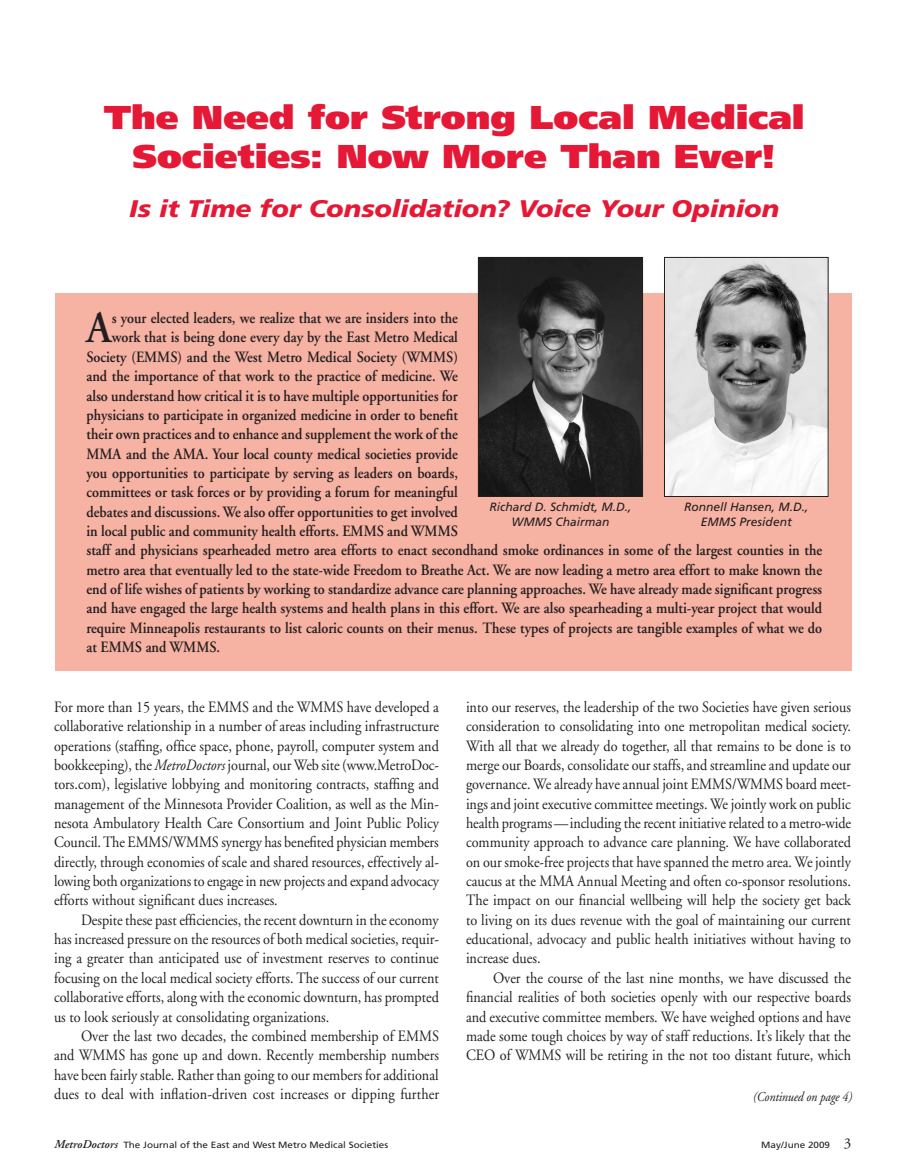
<style>
.page{position:relative;width:905px;height:1175px;background:#fff}
.page>*{position:absolute;margin:0;border:0;box-sizing:border-box;transform-origin:0 0}
.MetroDocs_Normal{font:600 45px "Adobe Garamond";color:#231f20;scale:.9 1}
.t1{font:900 33px "Frutiger";color:#e51836;scale:1.1 1}
.t2{font:italic 900 24px "Frutiger";letter-spacing:-.01em;color:#e51836;scale:1.1 1}
.MetroDocs_Normal-2{font:15.75px/19.4px "Adobe Garamond";color:#231f20;text-align:justify;scale:.9 1}
.MetroDocs_Normal-3{font:600 15.75px "Adobe Garamond";color:#231f20;scale:.9 1}
.t3{font:italic 13.5px "Adobe Garamond";letter-spacing:-.01em;color:#231f20;scale:.9 1}
.MetroDocs_Cutlines{font:italic 12px/14.4px "Frutiger";color:#231f20;text-align:center}
.t4{font:9px "Frutiger";color:#231f20;scale:1.1 1}
.s1{font-style:italic}
.s2{font-family:"Adobe Garamond";font-weight:600;font-style:italic;font-size:12px}
.s3{font-family:"Adobe Garamond";font-size:15px}
</style>
<div class="page">
<div style="left:55px;top:293px;width:796px;height:377px;background:#f6b2a3"></div>
<img style="left:666px;top:259px;width:160px;height:235px">
<div style="left:664px;top:257px;width:164px;height:239px;border:1px solid #231f20"></div>
<img style="left:480px;top:259px;width:160px;height:235px">
<div style="left:478px;top:257px;width:164px;height:239px;border:1px solid #231f20"></div>
<p class="t1" style="left:104px;top:97px;width:638px">The Need for Strong Local Medical</p>
<p class="t1" style="left:132px;top:137px;width:586px">Societies: Now More Than Ever!</p>
<p class="t2" style="left:129px;top:195px;width:592px">Is it Time for Consolidation? Voice Your Opinion</p>
<p class="MetroDocs_Normal" style="left:86px;top:303px;width:30px">A</p>
<p class="MetroDocs_Normal-3" style="left:112px;top:309px;width:386px">s your elected leaders, we realize that we are insiders into the</p>
<p class="MetroDocs_Normal-3" style="left:112px;top:329px;width:386px">work that is being done every day by the East Metro Medical</p>
<p class="MetroDocs_Normal-3" style="left:86px;top:348px;width:414px">Society (EMMS) and the West Metro Medical Society (WMMS)</p>
<p class="MetroDocs_Normal-3" style="left:86px;top:367px;width:414px">and the importance of that work to the practice of medicine. We</p>
<p class="MetroDocs_Normal-3" style="left:86px;top:387px;width:414px">also understand how critical it is to have multiple opportunities for</p>
<p class="MetroDocs_Normal-3" style="left:86px;top:406px;width:414px">physicians to participate in organized medicine in order to benefit</p>
<p class="MetroDocs_Normal-3" style="left:86px;top:425px;width:414px">their own practices and to enhance and supplement the work of the</p>
<p class="MetroDocs_Normal-3" style="left:86px;top:445px;width:414px">MMA and the AMA. Your local county medical societies provide</p>
<p class="MetroDocs_Normal-3" style="left:86px;top:464px;width:414px">you opportunities to participate by serving as leaders on boards,</p>
<p class="MetroDocs_Normal-3" style="left:86px;top:483px;width:414px">committees or task forces or by providing a forum for meaningful</p>
<p class="MetroDocs_Normal-3" style="left:86px;top:503px;width:414px">debates and discussions. We also offer opportunities to get involved</p>
<p class="MetroDocs_Normal-3" style="left:86px;top:522px;width:414px">in local public and community health efforts. EMMS and WMMS</p>
<p class="MetroDocs_Normal-3" style="left:86px;top:542px;width:819px">staff and physicians spearheaded metro area efforts to enact secondhand smoke ordinances in some of the largest counties in the</p>
<p class="MetroDocs_Normal-3" style="left:86px;top:561px;width:819px">metro area that eventually led to the state-wide Freedom to Breathe Act. We are now leading a metro area effort to make known the</p>
<p class="MetroDocs_Normal-3" style="left:86px;top:580px;width:819px">end of life wishes of patients by working to standardize advance care planning approaches. We have already made significant progress</p>
<p class="MetroDocs_Normal-3" style="left:86px;top:600px;width:819px">and have engaged the large health systems and health plans in this effort. We are also spearheading a multi-year project that would</p>
<p class="MetroDocs_Normal-3" style="left:86px;top:619px;width:819px">require Minneapolis restaurants to list caloric counts on their menus. These types of projects are tangible examples of what we do</p>
<p class="MetroDocs_Normal-3" style="left:86px;top:638px;width:150px">at EMMS and WMMS.</p>
<p class="MetroDocs_Cutlines" style="left:489px;top:500px;width:144px">Richard D. Schmidt, M.D.,<br>WMMS Chairman</p>
<p class="MetroDocs_Cutlines" style="left:684px;top:500px;width:126px">Ronnell Hansen, M.D.,</p>
<p class="MetroDocs_Cutlines" style="left:701px;top:514px;width:92px">EMMS President</p>
<p class="MetroDocs_Normal-2" style="left:54px;top:697px;width:429px">For more than 15 years, the EMMS and the WMMS have developed a collaborative relationship in a number of areas including infrastructure operations (staffing, office space, phone, payroll, computer system and bookkeeping), the <span class="s1">MetroDoctors</span> journal, our Web site (www.MetroDoc&shy;tors.com), legislative lobbying and monitoring contracts, staffing and management of the Minnesota Provider Coalition, as well as the Min&shy;nesota Ambulatory Health Care Consortium and Joint Public Policy Council. The EMMS/WMMS synergy has benefited physician members directly, through economies of scale and shared resources, effectively al&shy;lowing both organizations to engage in new projects and expand advocacy efforts without significant dues increases.</p>
<p class="MetroDocs_Normal-2" style="left:54px;top:910px;width:429px;text-indent:27px">Despite these past efficiencies, the recent downturn in the economy has increased pressure on the resources of both medical societies, requir&shy;ing a greater than anticipated use of investment reserves to continue focusing on the local medical society efforts. The success of our current collaborative efforts, along with the economic downturn, has prompted us to look seriously at consolidating organizations.</p>
<p class="MetroDocs_Normal-2" style="left:54px;top:1026px;width:429px;text-indent:27px">Over the last two decades, the combined membership of EMMS and WMMS has gone up and down. Recently membership numbers have been fairly stable. Rather than going to our members for additional dues to deal with inflation-driven cost increases or dipping further</p>
<p class="MetroDocs_Normal-2" style="left:466px;top:697px;width:429px">into our reserves, the leadership of the two Societies have given serious consideration to consolidating into one metropolitan medical society.<br>With all that we already do together, all that remains to be done is to merge our Boards, consolidate our staffs, and streamline and update our governance. We already have annual joint EMMS/WMMS board meet&shy;ings and joint executive committee meetings. We jointly work on public health programs—including the recent initiative related to a metro-wide community approach to advance care planning. We have collaborated on our smoke-free projects that have spanned the metro area. We jointly caucus at the MMA Annual Meeting and often co-sponsor resolutions.<br>The impact on our financial wellbeing will help the society get back to living on its dues revenue with the goal of maintaining our current educational, advocacy and public health initiatives without having to increase dues.</p>
<p class="MetroDocs_Normal-2" style="left:466px;top:968px;width:429px;text-indent:27px">Over the course of the last nine months, we have discussed the financial realities of both societies openly with our respective boards and executive committee members. We have weighed options and have made some tough choices by way of staff reductions. It’s likely that the CEO of WMMS will be retiring in the not too distant future, which</p>
<p class="t3" style="left:753px;top:1089px;width:112px">(Continued on page 4)</p>
<p class="t4" style="left:54px;top:1139px;width:305px"><span class="s2">MetroDoctors</span> The Journal of the East and West Metro Medical Societies</p>
<p class="t4" style="left:761px;top:1139px;width:83px">May/June 2009 <span class="s3">3</span></p>
</div>
